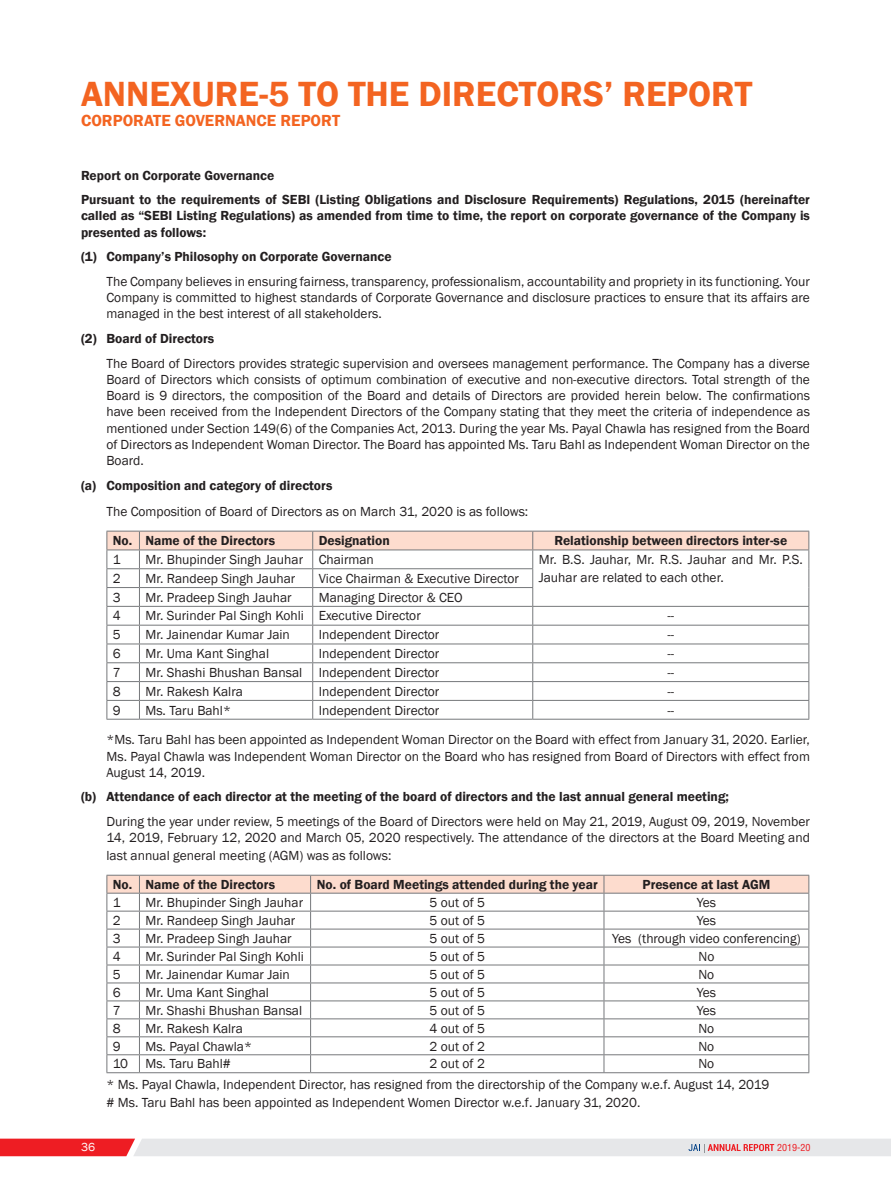
<style>
.page{position:relative;width:891px;height:1188px;background:#fff}
.page>*{position:absolute;margin:0;border:0;box-sizing:border-box;transform-origin:0 0}
.Top_Heading{font:600 36px "Franklin Gothic";color:#f36421}
.Sub_Heading{font:600 16.5px "Franklin Gothic";color:#f36421}
.Indent_1{font:13.5px/16.2px "Franklin Gothic";color:#231f20;text-align:justify}
.Indent_1-2{font:600 13.5px/16.2px "Franklin Gothic";color:#231f20;text-align:justify}
.t1{font:12px "Franklin Gothic";color:#fff}
.t2{font:700 condensed 9.45px "Helvetica";color:#ee1d23;scale:1.05 1}
</style>
<div class="page">
<svg style="left:0;top:1139px;width:891px;height:17px;background:#e6c4c7"></svg>
<svg style="left:107px;top:531px;width:702px;height:188px"></svg>
<hr style="left:107px;top:719px;width:32px;height:1px;background:#76787b">
<hr style="left:139px;top:719px;width:174px;height:1px;background:#76787b">
<hr style="left:313px;top:719px;width:220px;height:1px;background:#76787b">
<hr style="left:533px;top:719px;width:276px;height:1px;background:#76787b">
<svg style="left:107px;top:875px;width:702px;height:197px"></svg>
<hr style="left:107px;top:1072px;width:32px;height:1px;background:#76787b">
<hr style="left:139px;top:1072px;width:172px;height:1px;background:#76787b">
<hr style="left:311px;top:1072px;width:293px;height:1px;background:#76787b">
<hr style="left:604px;top:1072px;width:205px;height:1px;background:#76787b">
<p class="Top_Heading" style="left:81px;top:72px;width:673px">ANNEXURE-5 TO THE DIRECTORS’ REPORT</p>
<p class="Sub_Heading" style="left:81px;top:110px;width:261px">CORPORATE GOVERNANCE REPORT</p>
<p class="Indent_1-2" style="left:81px;top:167px;width:195px">Report on Corporate Governance</p>
<p class="Indent_1-2" style="left:81px;top:192px;width:731px">Pursuant to the requirements of SEBI (Listing Obligations and Disclosure Requirements) Regulations, 2015 (hereinafter called as “SEBI Listing Regulations) as amended from time to time, the report on corporate governance of the Company is presented as follows:</p>
<p class="Indent_1-2" style="left:81px;top:249px;width:312px">(1) Company’s Philosophy on Corporate Governance</p>
<p class="Indent_1" style="left:107px;top:274px;width:705px">The Company believes in ensuring fairness, transparency, professionalism, accountability and propriety in its functioning. Your Company is committed to highest standards of Corporate Governance and disclosure practices to ensure that its affairs are managed in the best interest of all stakeholders.</p>
<p class="Indent_1-2" style="left:81px;top:331px;width:135px">(2) Board of Directors</p>
<p class="Indent_1" style="left:107px;top:356px;width:705px">The Board of Directors provides strategic supervision and oversees management performance. The Company has a diverse Board of Directors which consists of optimum combination of executive and non-executive directors. Total strength of the Board is 9 directors, the composition of the Board and details of Directors are provided herein below. The confirmations have been received from the Independent Directors of the Company stating that they meet the criteria of independence as mentioned under Section 149(6) of the Companies Act, 2013. During the year Ms. Payal Chawla has resigned from the Board of Directors as Independent Woman Director. The Board has appointed Ms. Taru Bahl as Independent Woman Director on the Board.</p>
<p class="Indent_1-2" style="left:81px;top:477px;width:253px">(a) Composition and category of directors</p>
<p class="Indent_1" style="left:107px;top:504px;width:423px">The Composition of Board of Directors as on March 31, 2020 is as follows:</p>
<p class="Indent_1-2" style="left:113px;top:533px;width:21px">No.</p>
<p class="Indent_1-2" style="left:145px;top:533px;width:131px">Name of the Directors</p>
<p class="Indent_1-2" style="left:319px;top:533px;width:73px">Designation</p>
<p class="Indent_1-2" style="left:554px;top:533px;width:234px">Relationship between directors inter-se</p>
<p class="Indent_1" style="left:113px;top:552px;width:9px">1</p>
<p class="Indent_1" style="left:145px;top:552px;width:159px">Mr. Bhupinder Singh Jauhar</p>
<p class="Indent_1" style="left:319px;top:552px;width:57px">Chairman</p>
<p class="Indent_1" style="left:539px;top:552px;width:266px">Mr. B.S. Jauhar, Mr. R.S. Jauhar and Mr. P.S.</p>
<p class="Indent_1" style="left:113px;top:571px;width:9px">2</p>
<p class="Indent_1" style="left:145px;top:571px;width:151px">Mr. Randeep Singh Jauhar</p>
<p class="Indent_1" style="left:319px;top:571px;width:202px">Vice Chairman &amp; Executive Director</p>
<p class="Indent_1" style="left:539px;top:570px;width:186px">Jauhar are related to each other.</p>
<p class="Indent_1" style="left:113px;top:589px;width:9px">3</p>
<p class="Indent_1" style="left:145px;top:589px;width:148px">Mr. Pradeep Singh Jauhar</p>
<p class="Indent_1" style="left:319px;top:589px;width:146px">Managing Director &amp; CEO</p>
<p class="Indent_1" style="left:113px;top:608px;width:9px">4</p>
<p class="Indent_1" style="left:145px;top:608px;width:160px">Mr. Surinder Pal Singh Kohli</p>
<p class="Indent_1" style="left:319px;top:608px;width:104px">Executive Director</p>
<p class="Indent_1" style="left:667px;top:608px;width:8px">--</p>
<p class="Indent_1" style="left:113px;top:627px;width:9px">5</p>
<p class="Indent_1" style="left:145px;top:627px;width:146px">Mr. Jainendar Kumar Jain</p>
<p class="Indent_1" style="left:319px;top:627px;width:122px">Independent Director</p>
<p class="Indent_1" style="left:667px;top:627px;width:8px">--</p>
<p class="Indent_1" style="left:113px;top:646px;width:9px">6</p>
<p class="Indent_1" style="left:145px;top:646px;width:125px">Mr. Uma Kant Singhal</p>
<p class="Indent_1" style="left:319px;top:646px;width:122px">Independent Director</p>
<p class="Indent_1" style="left:667px;top:646px;width:8px">--</p>
<p class="Indent_1" style="left:113px;top:665px;width:9px">7</p>
<p class="Indent_1" style="left:145px;top:665px;width:158px">Mr. Shashi Bhushan Bansal</p>
<p class="Indent_1" style="left:319px;top:665px;width:122px">Independent Director</p>
<p class="Indent_1" style="left:667px;top:665px;width:8px">--</p>
<p class="Indent_1" style="left:113px;top:683px;width:9px">8</p>
<p class="Indent_1" style="left:145px;top:683px;width:99px">Mr. Rakesh Kalra</p>
<p class="Indent_1" style="left:319px;top:683px;width:122px">Independent Director</p>
<p class="Indent_1" style="left:667px;top:683px;width:8px">--</p>
<p class="Indent_1" style="left:113px;top:702px;width:9px">9</p>
<p class="Indent_1" style="left:145px;top:702px;width:87px">Ms. Taru Bahl*</p>
<p class="Indent_1" style="left:319px;top:702px;width:122px">Independent Director</p>
<p class="Indent_1" style="left:667px;top:702px;width:8px">--</p>
<p class="Indent_1" style="left:107px;top:732px;width:705px">*Ms. Taru Bahl has been appointed as Independent Woman Director on the Board with effect from January 31, 2020. Earlier, Ms. Payal Chawla was Independent Woman Director on the Board who has resigned from Board of Directors with effect from August 14, 2019.</p>
<p class="Indent_1-2" style="left:81px;top:789px;width:649px">(b) Attendance of each director at the meeting of the board of directors and the last annual general meeting;</p>
<p class="Indent_1" style="left:107px;top:814px;width:705px">During the year under review, 5 meetings of the Board of Directors were held on May 21, 2019, August 09, 2019, November<br>14, 2019, February 12, 2020 and March 05, 2020 respectively. The attendance of the directors at the Board Meeting and</p>
<p class="Indent_1" style="left:107px;top:848px;width:286px">last annual general meeting (AGM) was as follows:</p>
<p class="Indent_1-2" style="left:113px;top:876px;width:21px">No.</p>
<p class="Indent_1-2" style="left:145px;top:876px;width:131px">Name of the Directors</p>
<p class="Indent_1-2" style="left:317px;top:876px;width:282px">No. of Board Meetings attended during the year</p>
<p class="Indent_1-2" style="left:643px;top:876px;width:129px">Presence at last AGM</p>
<p class="Indent_1" style="left:113px;top:895px;width:9px">1</p>
<p class="Indent_1" style="left:145px;top:895px;width:159px">Mr. Bhupinder Singh Jauhar</p>
<p class="Indent_1" style="left:430px;top:895px;width:57px">5 out of 5</p>
<p class="Indent_1" style="left:697px;top:895px;width:21px">Yes</p>
<p class="Indent_1" style="left:113px;top:913px;width:9px">2</p>
<p class="Indent_1" style="left:145px;top:913px;width:151px">Mr. Randeep Singh Jauhar</p>
<p class="Indent_1" style="left:430px;top:913px;width:57px">5 out of 5</p>
<p class="Indent_1" style="left:697px;top:913px;width:21px">Yes</p>
<p class="Indent_1" style="left:113px;top:930px;width:9px">3</p>
<p class="Indent_1" style="left:145px;top:930px;width:148px">Mr. Pradeep Singh Jauhar</p>
<p class="Indent_1" style="left:430px;top:930px;width:57px">5 out of 5</p>
<p class="Indent_1" style="left:612px;top:930px;width:190px">Yes (through video conferencing)</p>
<p class="Indent_1" style="left:113px;top:948px;width:9px">4</p>
<p class="Indent_1" style="left:145px;top:948px;width:160px">Mr. Surinder Pal Singh Kohli</p>
<p class="Indent_1" style="left:430px;top:948px;width:57px">5 out of 5</p>
<p class="Indent_1" style="left:698px;top:948px;width:17px">No</p>
<p class="Indent_1" style="left:113px;top:966px;width:9px">5</p>
<p class="Indent_1" style="left:145px;top:966px;width:146px">Mr. Jainendar Kumar Jain</p>
<p class="Indent_1" style="left:430px;top:966px;width:57px">5 out of 5</p>
<p class="Indent_1" style="left:698px;top:966px;width:17px">No</p>
<p class="Indent_1" style="left:113px;top:984px;width:9px">6</p>
<p class="Indent_1" style="left:145px;top:984px;width:125px">Mr. Uma Kant Singhal</p>
<p class="Indent_1" style="left:430px;top:984px;width:57px">5 out of 5</p>
<p class="Indent_1" style="left:697px;top:984px;width:21px">Yes</p>
<p class="Indent_1" style="left:113px;top:1002px;width:9px">7</p>
<p class="Indent_1" style="left:145px;top:1002px;width:158px">Mr. Shashi Bhushan Bansal</p>
<p class="Indent_1" style="left:430px;top:1002px;width:57px">5 out of 5</p>
<p class="Indent_1" style="left:697px;top:1002px;width:21px">Yes</p>
<p class="Indent_1" style="left:113px;top:1020px;width:9px">8</p>
<p class="Indent_1" style="left:145px;top:1020px;width:99px">Mr. Rakesh Kalra</p>
<p class="Indent_1" style="left:430px;top:1020px;width:57px">4 out of 5</p>
<p class="Indent_1" style="left:698px;top:1020px;width:17px">No</p>
<p class="Indent_1" style="left:113px;top:1038px;width:9px">9</p>
<p class="Indent_1" style="left:145px;top:1038px;width:108px">Ms. Payal Chawla*</p>
<p class="Indent_1" style="left:430px;top:1038px;width:57px">2 out of 2</p>
<p class="Indent_1" style="left:698px;top:1038px;width:17px">No</p>
<p class="Indent_1" style="left:113px;top:1056px;width:17px">10</p>
<p class="Indent_1" style="left:145px;top:1056px;width:87px">Ms. Taru Bahl#</p>
<p class="Indent_1" style="left:429px;top:1056px;width:57px">2 out of 2</p>
<p class="Indent_1" style="left:698px;top:1056px;width:17px">No</p>
<p class="Indent_1" style="left:107px;top:1077px;width:664px">* Ms. Payal Chawla, Independent Director, has resigned from the directorship of the Company w.e.f. August 14, 2019</p>
<p class="Indent_1" style="left:107px;top:1095px;width:535px"># Ms. Taru Bahl has been appointed as Independent Women Director w.e.f. January 31, 2020.</p>
<p class="t1" style="left:81px;top:1140px;width:16px">36</p>
<p class="t2" style="left:777px;top:1142px;width:33px">2019-20</p>
</div>
